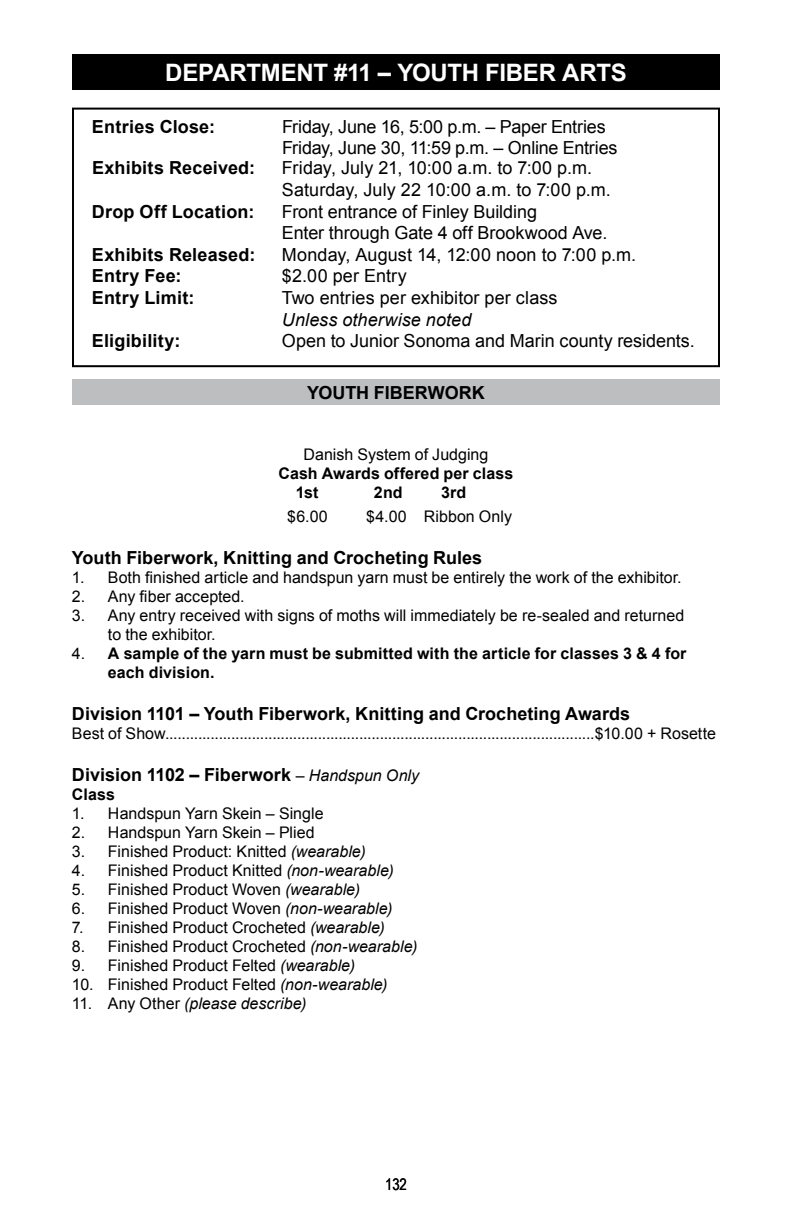
<style>
.page{position:relative;width:792px;height:1224px;background:#fff}
.page>*{position:absolute;margin:0;border:0;box-sizing:border-box;transform-origin:0 0}
.t1{font:700 24px "Arial";letter-spacing:-.015em;color:#fff}
.t2{font:18px/21.6px "Arial";color:#000}
.t3{font:700 18px "Arial";letter-spacing:.005em;color:#000}
.t4{font:italic 18px "Arial";letter-spacing:.005em;color:#000}
.t5{font:16px/19px "Arial";color:#000}
.t6{font:700 16px/19px "Arial";letter-spacing:.01em;color:#000}
.t7{font:italic 16px "Arial";letter-spacing:.005em;color:#000}
.t8{font:16px "Arial Narrow";color:#000}
.s1{font-weight:400}
.s2{font-weight:400;font-size:16px}
.s3{font-weight:400;font-style:italic;font-size:16px}
.s4{font-style:italic}
.s5{font-style:normal}
</style>
<div class="page">
<div style="left:72px;top:54px;width:648px;height:36px;background:#000"></div>
<div style="left:72px;top:380px;width:648px;height:25px;background:#bcbec0"></div>
<div style="left:72px;top:108px;width:648px;height:259px;border:2px solid #000"></div>
<h1 class="t1" style="left:165px;top:57px;width:463px">DEPARTMENT #11 – YOUTH FIBER ARTS</h1>
<p class="t3" style="left:92px;top:114px;width:125px">Entries Close:</p>
<p class="t2" style="left:282px;top:116px;width:337px">Friday, June 16, 5:00 p.m. – Paper Entries<br>Friday, June 30, 11:59 p.m. – Online Entries</p>
<p class="t3" style="left:92px;top:156px;width:165px">Exhibits Received:</p>
<p class="t2" style="left:282px;top:157px;width:330px">Friday, July 21, 10:00 a.m. to 7:00 p.m.<br>Saturday, July 22 10:00 a.m. to 7:00 p.m.</p>
<p class="t3" style="left:92px;top:199px;width:164px">Drop Off Location:</p>
<p class="t2" style="left:282px;top:201px;width:327px">Front entrance of Finley Building<br>Enter through Gate 4 off Brookwood Ave.</p>
<p class="t3" style="left:92px;top:242px;width:165px">Exhibits Released:</p>
<p class="t2" style="left:282px;top:244px;width:356px">Monday, August 14, 12:00 noon to 7:00 p.m.</p>
<p class="t3" style="left:92px;top:264px;width:91px">Entry Fee:</p>
<p class="t2" style="left:282px;top:265px;width:127px">$2.00 per Entry</p>
<p class="t3" style="left:92px;top:286px;width:104px">Entry Limit:</p>
<p class="t2" style="left:282px;top:287px;width:277px">Two entries per exhibitor per class</p>
<p class="t4" style="left:282px;top:308px;width:191px">Unless otherwise noted</p>
<p class="t3" style="left:92px;top:329px;width:90px">Eligibility:</p>
<p class="t2" style="left:282px;top:330px;width:414px">Open to Junior Sonoma and Marin county residents.</p>
<p class="t3" style="left:307px;top:381px;width:179px">YOUTH FIBERWORK</p>
<p class="t5" style="left:304px;top:445px;width:186px">Danish System of Judging</p>
<p class="t6" style="left:296px;top:464px;width:219px;text-indent:-17px">Cash Awards offered per class<br>1st</p>
<p class="t6" style="left:374px;top:483px;width:30px">2nd</p>
<p class="t6" style="left:441px;top:483px;width:27px">3rd</p>
<p class="t5" style="left:287px;top:507px;width:42px">$6.00</p>
<p class="t5" style="left:366px;top:507px;width:147px">$4.00 Ribbon Only</p>
<p class="t3" style="left:72px;top:545px;width:412px">Youth Fiberwork, Knitting and Crocheting Rules</p>
<p class="t5" style="left:72px;top:568px;width:611px">1. Both finished article and handspun yarn must be entirely the work of the exhibitor.</p>
<p class="t5" style="left:72px;top:587px;width:174px">2. Any fiber accepted.</p>
<p class="t5" style="left:108px;top:606px;width:578px;text-indent:-36px">3. Any entry received with signs of moths will immediately be re-sealed and returned to the exhibitor.</p>
<p class="t6" style="left:108px;top:644px;width:580px;text-indent:-36px"><span class="s1">4.</span> A sample of the yarn must be submitted with the article for classes 3 &amp; 4 for each division.</p>
<p class="t3" style="left:72px;top:701px;width:560px">Division 1101 – Youth Fiberwork, Knitting and Crocheting Awards</p>
<p class="t5" style="left:72px;top:724px;width:645px">Best of Show........................................................................................................$10.00 + Rosette</p>
<p class="t3" style="left:72px;top:762px;width:349px">Division 1102 – Fiberwork <span class="s2">–</span> <span class="s3">Handspun Only</span></p>
<p class="t6" style="left:72px;top:785px;width:45px">Class</p>
<p class="t5" style="left:72px;top:804px;width:253px">1. Handspun Yarn Skein – Single</p>
<p class="t5" style="left:72px;top:823px;width:244px">2. Handspun Yarn Skein – Plied</p>
<p class="t5" style="left:72px;top:842px;width:295px">3. Finished Product: Knitted <span class="s4">(wearable)</span></p>
<p class="t5" style="left:72px;top:861px;width:323px">4. Finished Product Knitted <span class="s4">(non-wearable)</span></p>
<p class="t5" style="left:72px;top:880px;width:290px">5. Finished Product Woven <span class="s4">(wearable)</span></p>
<p class="t5" style="left:72px;top:899px;width:322px">6. Finished Product Woven <span class="s4">(non-wearable)</span></p>
<p class="t5" style="left:72px;top:918px;width:314px">7. Finished Product Crocheted <span class="s4">(wearable)</span></p>
<p class="t5" style="left:72px;top:937px;width:347px">8. Finished Product Crocheted <span class="s4">(non-wearable)</span></p>
<p class="t5" style="left:72px;top:956px;width:285px">9. Finished Product Felted <span class="s4">(wearable)</span></p>
<p class="t5" style="left:72px;top:975px;width:317px">10. Finished Product Felted <span class="s4">(non-wearable)</span></p>
<p class="t7" style="left:72px;top:993px;width:236px"><span class="s5">11. Any Other</span> (please describe)</p>
<p class="t8" style="left:385px;top:1172px;width:23px">132</p>
</div>
